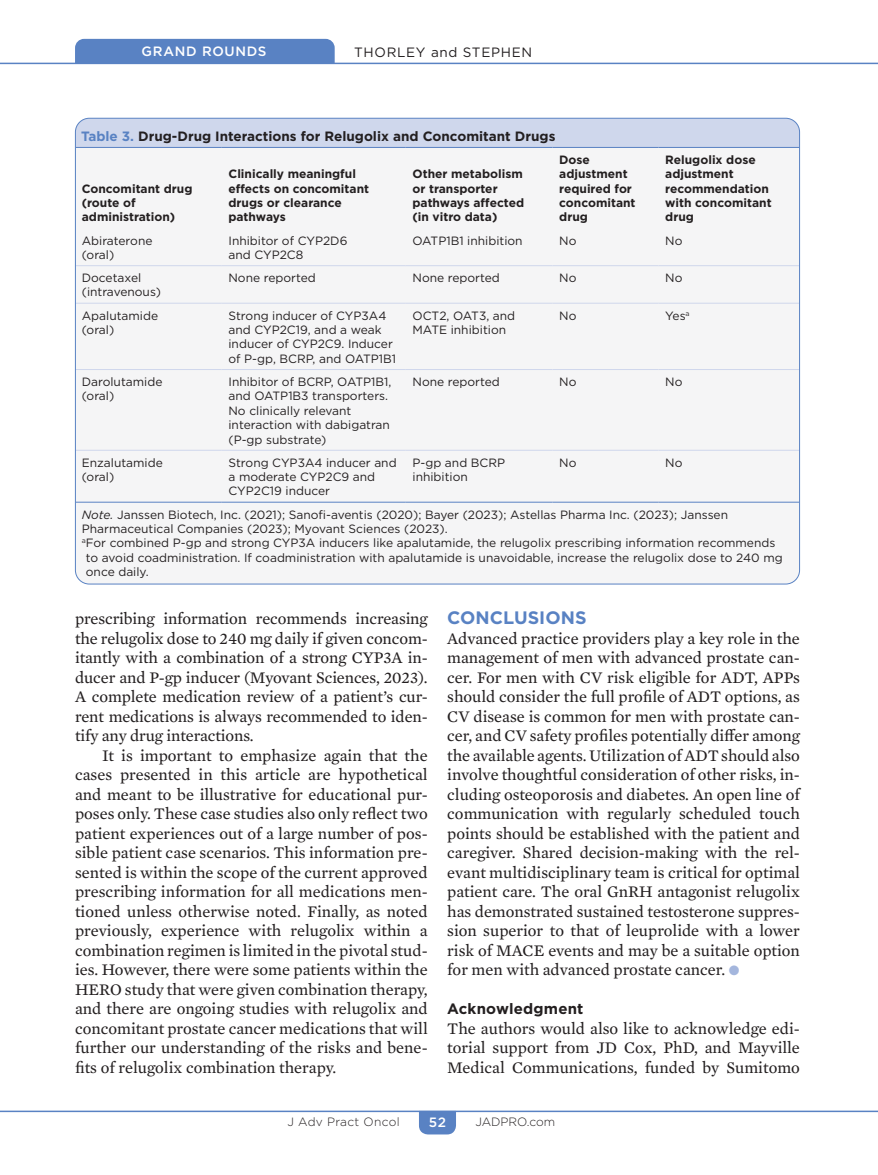
<style>
.page{position:relative;width:878px;height:1175px;background:#fff}
.page>*{position:absolute;margin:0;border:0;box-sizing:border-box;transform-origin:0 0}
.Subhead_1{font:700 18px "Gotham";letter-spacing:.005em;color:#5982c3}
.Body_txt{font:16.5px/19.5px "Mercury Text G2";letter-spacing:-.01em;color:#231f20;text-align:justify}
.Body_txt_no-indent{font:16.5px/19.5px "Mercury Text G2";color:#231f20;text-align:justify}
.Subhead_2{font:700 15px "Gotham";letter-spacing:.01em;color:#231f20}
.t1{font:700 13.5px "Gotham";color:#231f20}
.t2{font:13.5px "Gotham";letter-spacing:.05em;color:#231f20}
.t3{font:500 13.5px "Gotham";letter-spacing:.05em;color:#fff}
.t4{font:12px/14.4px "Gotham";color:#231f20}
.t5{font:700 12px/14.4px "Gotham";color:#231f20}
.t6{font:300 12px "Gotham";letter-spacing:.025em;color:#231f20}
.t7{font:300 12px "Gotham";color:#231f20}
.s1{color:#5982c3}
.s2{font-style:italic}
.s3{color:#a4b6dd}
</style>
<div class="page">
<hr style="left:0;top:1110px;width:878px;height:2px;background:#5982c3">
<svg style="left:419px;top:1110px;width:37px;height:24px"></svg>
<hr style="left:0;top:63px;width:878px;height:1px;background:#5982c3">
<div style="left:75px;top:39px;width:259px;height:24px;background:#5982c3"></div>
<svg style="left:75px;top:118px;width:724px;height:466px"></svg>
<div style="left:77px;top:148px;width:721px;height:354px;background:#f5f5f6"></div>
<hr style="left:76px;top:502px;width:146px;height:1px;background:#5982c3">
<hr style="left:222px;top:502px;width:184px;height:1px;background:#5982c3">
<hr style="left:406px;top:502px;width:146px;height:1px;background:#5982c3">
<hr style="left:552px;top:502px;width:106px;height:1px;background:#5982c3">
<hr style="left:658px;top:502px;width:141px;height:1px;background:#5982c3">
<hr style="left:76px;top:147px;width:146px;height:1px;background:#5982c3">
<hr style="left:222px;top:147px;width:184px;height:1px;background:#5982c3">
<hr style="left:406px;top:147px;width:146px;height:1px;background:#5982c3">
<hr style="left:552px;top:147px;width:106px;height:1px;background:#5982c3">
<hr style="left:658px;top:147px;width:141px;height:1px;background:#5982c3">
<hr style="left:76px;top:265px;width:146px;height:1px;background:#cfd7ec">
<hr style="left:222px;top:265px;width:184px;height:1px;background:#cfd7ec">
<hr style="left:406px;top:265px;width:146px;height:1px;background:#cfd7ec">
<hr style="left:552px;top:265px;width:106px;height:1px;background:#cfd7ec">
<hr style="left:658px;top:265px;width:141px;height:1px;background:#cfd7ec">
<hr style="left:76px;top:303px;width:146px;height:1px;background:#cfd7ec">
<hr style="left:222px;top:303px;width:184px;height:1px;background:#cfd7ec">
<hr style="left:406px;top:303px;width:146px;height:1px;background:#cfd7ec">
<hr style="left:552px;top:303px;width:106px;height:1px;background:#cfd7ec">
<hr style="left:658px;top:303px;width:141px;height:1px;background:#cfd7ec">
<hr style="left:76px;top:369px;width:146px;height:1px;background:#cfd7ec">
<hr style="left:222px;top:369px;width:184px;height:1px;background:#cfd7ec">
<hr style="left:406px;top:369px;width:146px;height:1px;background:#cfd7ec">
<hr style="left:552px;top:369px;width:106px;height:1px;background:#cfd7ec">
<hr style="left:658px;top:369px;width:141px;height:1px;background:#cfd7ec">
<hr style="left:76px;top:450px;width:146px;height:1px;background:#cfd7ec">
<hr style="left:222px;top:450px;width:184px;height:1px;background:#cfd7ec">
<hr style="left:406px;top:450px;width:146px;height:1px;background:#cfd7ec">
<hr style="left:552px;top:450px;width:106px;height:1px;background:#cfd7ec">
<hr style="left:658px;top:450px;width:141px;height:1px;background:#cfd7ec">
<p class="t3" style="left:142px;top:43px;width:126px">GRAND ROUNDS</p>
<p class="t2" style="left:354px;top:43px;width:179px">THORLEY and STEPHEN</p>
<p class="t1" style="left:81px;top:128px;width:476px"><span class="s1">Table 3.</span> Drug-Drug Interactions for Relugolix and Concomitant Drugs</p>
<p class="t5" style="left:82px;top:181px;width:112px">Concomitant drug (route of administration)</p>
<p class="t5" style="left:228px;top:167px;width:142px">Clinically meaningful effects on concomitant drugs or clearance pathways</p>
<p class="t5" style="left:412px;top:167px;width:113px">Other metabolism or transporter pathways affected (in vitro data)</p>
<p class="t5" style="left:559px;top:152px;width:78px">Dose adjustment required for concomitant drug</p>
<p class="t5" style="left:665px;top:152px;width:108px">Relugolix dose adjustment recommendation with concomitant drug</p>
<p class="t4" style="left:82px;top:233px;width:72px">Abiraterone (oral)</p>
<p class="t4" style="left:228px;top:233px;width:120px">Inhibitor of CYP2D6 and CYP2C8</p>
<p class="t4" style="left:412px;top:233px;width:112px">OATP1B1 inhibition</p>
<p class="t4" style="left:559px;top:233px;width:19px">No</p>
<p class="t4" style="left:665px;top:233px;width:19px">No</p>
<p class="t4" style="left:82px;top:270px;width:81px">Docetaxel (intravenous)</p>
<p class="t4" style="left:228px;top:270px;width:89px">None reported</p>
<p class="t4" style="left:412px;top:270px;width:89px">None reported</p>
<p class="t4" style="left:559px;top:270px;width:19px">No</p>
<p class="t4" style="left:665px;top:270px;width:19px">No</p>
<p class="t4" style="left:82px;top:308px;width:78px">Apalutamide (oral)</p>
<p class="t4" style="left:228px;top:308px;width:169px">Strong inducer of CYP3A4 and CYP2C19, and a weak inducer of CYP2C9. Inducer of P-gp, BCRP, and OATP1B1</p>
<p class="t4" style="left:412px;top:308px;width:104px">OCT2, OAT3, and<br>MATE inhibition</p>
<p class="t4" style="left:559px;top:308px;width:19px">No</p>
<p class="t4" style="left:665px;top:308px;width:26px">Yes<sup>a</sup></p>
<p class="t4" style="left:82px;top:374px;width:82px">Darolutamide (oral)</p>
<p class="t4" style="left:228px;top:374px;width:164px">Inhibitor of BCRP, OATP1B1, and OATP1B3 transporters.<br>No clinically relevant interaction with dabigatran (P-gp substrate)</p>
<p class="t4" style="left:412px;top:374px;width:89px">None reported</p>
<p class="t4" style="left:559px;top:374px;width:19px">No</p>
<p class="t4" style="left:665px;top:374px;width:19px">No</p>
<p class="t4" style="left:82px;top:455px;width:83px">Enzalutamide (oral)</p>
<p class="t4" style="left:228px;top:455px;width:170px">Strong CYP3A4 inducer and a moderate CYP2C9 and<br>CYP2C19 inducer</p>
<p class="t4" style="left:412px;top:455px;width:94px">P-gp and BCRP inhibition</p>
<p class="t4" style="left:559px;top:455px;width:19px">No</p>
<p class="t4" style="left:665px;top:455px;width:19px">No</p>
<p class="t4" style="left:82px;top:507px;width:647px"><span class="s2">Note.</span> Janssen Biotech, Inc. (2021); Sanofi-aventis (2020); Bayer (2023); Astellas Pharma Inc. (2023); Janssen</p>
<p class="t4" style="left:82px;top:521px;width:367px">Pharmaceutical Companies (2023); Myovant Sciences (2023).</p>
<p class="t4" style="left:82px;top:535px;width:695px"><sup>a</sup>For combined P-gp and strong CYP3A inducers like apalutamide, the relugolix prescribing information recommends</p>
<p class="t4" style="left:86px;top:550px;width:698px">to avoid coadministration. If coadministration with apalutamide is unavoidable, increase the relugolix dose to 240 mg</p>
<p class="t4" style="left:86px;top:564px;width:64px">once daily.</p>
<p class="Body_txt" style="left:75px;top:608px;width:354px">prescribing information recommends increasing the relugolix dose to 240 mg daily if given concom&shy;itantly with a combination of a strong CYP3A in&shy;ducer and P-gp inducer (Myovant Sciences, 2023).<br>A complete medication review of a patient’s cur&shy;rent medications is always recommended to iden&shy;tify any drug interactions.</p>
<p class="Body_txt" style="left:75px;top:744px;width:354px;text-indent:27px">It is important to emphasize again that the cases presented in this article are hypothetical and meant to be illustrative for educational pur&shy;poses only. These case studies also only reflect two patient experiences out of a large number of pos&shy;sible patient case scenarios. This information pre&shy;sented is within the scope of the current approved prescribing information for all medications men&shy;tioned unless otherwise noted. Finally, as noted previously, experience with relugolix within a combination regimen is limited in the pivotal stud&shy;ies. However, there were some patients within the HERO study that were given combination therapy, and there are ongoing studies with relugolix and concomitant prostate cancer medications that will further our understanding of the risks and bene&shy;fits of relugolix combination therapy.</p>
<p class="Subhead_1" style="left:447px;top:606px;width:141px">CONCLUSIONS</p>
<p class="Body_txt_no-indent" style="left:447px;top:627px;width:354px">Advanced practice providers play a key role in the management of men with advanced prostate can&shy;cer. For men with CV risk eligible for ADT, APPs should consider the full profile of ADT options, as CV disease is common for men with prostate can&shy;cer, and CV safety profiles potentially differ among the available agents. Utilization of ADT should also involve thoughtful consideration of other risks, in&shy;cluding osteoporosis and diabetes. An open line of communication with regularly scheduled touch points should be established with the patient and caregiver. Shared decision-making with the rel&shy;evant multidisciplinary team is critical for optimal patient care. The oral GnRH antagonist relugolix has demonstrated sustained testosterone suppres&shy;sion superior to that of leuprolide with a lower risk of MACE events and may be a suitable option for men with advanced prostate cancer. <span class="s3">●</span></p>
<p class="Subhead_2" style="left:447px;top:999px;width:138px">Acknowledgment</p>
<p class="Body_txt_no-indent" style="left:447px;top:1017px;width:354px">The authors would also like to acknowledge edi&shy;torial support from JD Cox, PhD, and Mayville Medical Communications, funded by Sumitomo</p>
<p class="t6" style="left:287px;top:1114px;width:114px">J Adv Pract Oncol</p>
<p class="t3" style="left:429px;top:1113px;width:19px">52</p>
<p class="t7" style="left:475px;top:1114px;width:81px">JADPRO.com</p>
</div>
